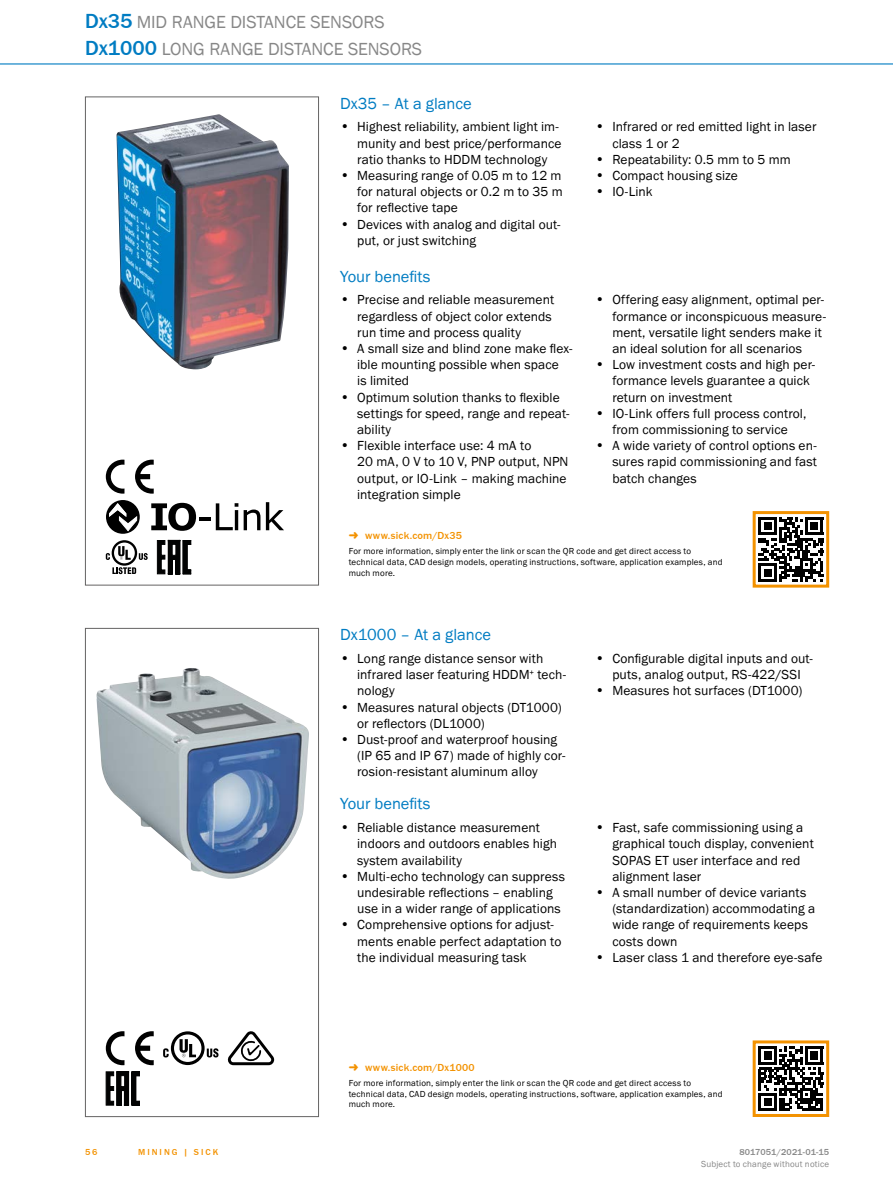
<style>
.page{position:relative;width:893px;height:1188px;background:#fff}
.page>*{position:absolute;margin:0;border:0;box-sizing:border-box;transform-origin:0 0}
.t1{font:500 21px "SICK Franklin";color:#007cc2}
.t2{font:18px "SICK Franklin";color:#878787}
.t3{font:16.5px "SICK Franklin";letter-spacing:-.005em;color:#007cc2}
.t4{font:13.5px/16.2px "SICK Franklin";letter-spacing:.005em;color:#000}
.t5{font:500 10.5px "SICK Franklin";letter-spacing:.02em;color:#f39200}
.t6{font:9px/10.8px "SICK Franklin";letter-spacing:.02em;color:#000}
.t7{font:9px "SICK Franklin";letter-spacing:.02em;color:#878787}
.t8{font:500 9px "SICK Franklin";letter-spacing:.005em;color:#878787}
.t9{font:500 9px "SICK Franklin";letter-spacing:.225em;color:#f39200}
.s1{font-weight:500;font-size:21px;color:#007cc2}
.s2{font-weight:400;font-size:18px;color:#878787}
.s3{font-size:14.25px}
</style>
<div class="page">
<hr style="left:0;top:63px;width:893px;height:2px;background:#007cc2">
<img style="left:117px;top:114px;width:172px;height:255px">
<svg style="left:106px;top:460px;width:18px;height:34px"></svg>
<svg style="left:135px;top:460px;width:19px;height:34px"></svg>
<svg style="left:106px;top:500px;width:34px;height:34px"></svg>
<svg style="left:151px;top:503px;width:87px;height:28px"></svg>
<svg style="left:244px;top:510px;width:16px;height:20px"></svg>
<svg style="left:266px;top:502px;width:18px;height:28px"></svg>
<svg style="left:109px;top:503px;width:28px;height:28px"></svg>
<svg style="left:112px;top:567px;width:24px;height:7px"></svg>
<svg style="left:139px;top:553px;width:9px;height:7px"></svg>
<svg style="left:112px;top:540px;width:25px;height:26px"></svg>
<div style="left:114px;top:543px;width:21px;height:20px;background:#fff;border-radius:50%"></div>
<svg style="left:106px;top:553px;width:4px;height:7px"></svg>
<svg style="left:118px;top:546px;width:13px;height:14px"></svg>
<svg style="left:157px;top:540px;width:35px;height:35px"></svg>
<svg style="left:172px;top:544px;width:4px;height:11px"></svg>
<div style="left:85px;top:97px;width:234px;height:488px;border:1px solid #646363"></div>
<svg style="left:758px;top:517px;width:65px;height:65px"></svg>
<hr style="left:805px;top:517px;width:18px;height:3px;background:#000">
<div style="left:753px;top:511px;width:76px;height:77px;border:3px solid #f39200"></div>
<img style="left:96px;top:668px;width:213px;height:211px">
<svg style="left:106px;top:1031px;width:18px;height:34px"></svg>
<svg style="left:135px;top:1031px;width:19px;height:34px"></svg>
<svg style="left:207px;top:1048px;width:11px;height:9px"></svg>
<svg style="left:171px;top:1031px;width:34px;height:34px"></svg>
<svg style="left:174px;top:1034px;width:27px;height:28px"></svg>
<svg style="left:163px;top:1048px;width:6px;height:9px"></svg>
<svg style="left:180px;top:1039px;width:16px;height:18px"></svg>
<svg style="left:228px;top:1031px;width:46px;height:34px"></svg>
<svg style="left:106px;top:1072px;width:34px;height:34px"></svg>
<svg style="left:121px;top:1076px;width:4px;height:11px"></svg>
<div style="left:85px;top:628px;width:234px;height:489px;border:1px solid #646363"></div>
<svg style="left:758px;top:1046px;width:65px;height:65px"></svg>
<hr style="left:805px;top:1046px;width:18px;height:3px;background:#000">
<div style="left:753px;top:1040px;width:76px;height:77px;border:3px solid #f39200"></div>
<h2 class="t2" style="left:85px;top:11px;width:99px"><span class="s1">Dx35</span> Mid range</h2>
<h2 class="t2" style="left:230px;top:11px;width:11px">distance</h2>
<h2 class="t2" style="left:311px;top:11px;width:12px">sensors</h2>
<h1 class="t1" style="left:85px;top:35px;width:98px">Dx1000 <span class="s2">Long</span></h1>
<h2 class="t2" style="left:209px;top:38px;width:12px">range</h2>
<h2 class="t2" style="left:268px;top:38px;width:11px">distance</h2>
<h2 class="t2" style="left:348px;top:38px;width:12px">sensors</h2>
<p class="t3" style="left:340px;top:93px;width:133px">Dx35 – At a glance</p>
<p class="t4" style="left:357px;top:119px;width:206px;text-indent:-17px"><span class="s3">•</span> Highest reliability, ambient light im&shy;munity and best price/performance ratio thanks to HDDM technology</p>
<p class="t4" style="left:357px;top:168px;width:207px;text-align:justify;text-indent:-17px"><span class="s3">•</span> Measuring range of 0.05 m to 12 m for natural objects or 0.2 m to 35 m for reflective tape</p>
<p class="t4" style="left:357px;top:216px;width:205px;text-indent:-17px"><span class="s3">•</span> Devices with analog and digital out&shy;put, or just switching</p>
<p class="t3" style="left:340px;top:266px;width:92px">Your benefits</p>
<p class="t4" style="left:357px;top:292px;width:199px;text-indent:-17px"><span class="s3">•</span> Precise and reliable measurement regardless of object color extends run time and process quality</p>
<p class="t4" style="left:357px;top:341px;width:217px;text-indent:-17px"><span class="s3">•</span> A small size and blind zone make flex&shy;ible mounting possible when space<br>is limited</p>
<p class="t4" style="left:357px;top:389px;width:214px;text-indent:-17px"><span class="s3">•</span> Optimum solution thanks to flexible settings for speed, range and repeat&shy;ability</p>
<p class="t4" style="left:357px;top:438px;width:213px;text-indent:-17px"><span class="s3">•</span> Flexible interface use: 4 mA to<br>20 mA, 0 V to 10 V, PNP output, NPN output, or IO-Link – making machine integration simple</p>
<p class="t4" style="left:612px;top:119px;width:206px;text-indent:-17px"><span class="s3">•</span> Infrared or red emitted light in laser class 1 or 2</p>
<p class="t4" style="left:595px;top:151px;width:197px"><span class="s3">•</span> Repeatability: 0.5 mm to 5 mm</p>
<p class="t4" style="left:595px;top:168px;width:144px"><span class="s3">•</span> Compact housing size</p>
<p class="t4" style="left:595px;top:184px;width:59px"><span class="s3">•</span> IO-Link</p>
<p class="t4" style="left:612px;top:292px;width:215px;text-indent:-17px"><span class="s3">•</span> Offering easy alignment, optimal per&shy;formance or inconspicuous measure&shy;ment, versatile light senders make it an ideal solution for all scenarios</p>
<p class="t4" style="left:612px;top:357px;width:204px;text-indent:-17px"><span class="s3">•</span> Low investment costs and high per&shy;formance levels guarantee a quick return on investment</p>
<p class="t4" style="left:595px;top:405px;width:213px;text-align:center"><span class="s3">•</span> IO-Link offers full process control, from commissioning to service</p>
<p class="t4" style="left:612px;top:438px;width:206px;text-align:justify;text-indent:-17px"><span class="s3">•</span> A wide variety of control options en&shy;sures rapid commissioning and fast batch changes</p>
<p class="t5" style="left:365px;top:529px;width:98px">www.sick.com/Dx35</p>
<p class="t6" style="left:349px;top:546px;width:375px">For more information, simply enter the link or scan the QR code and get direct access to technical data, CAD design models, operating instructions, software, application examples, and much more.</p>
<p class="t3" style="left:340px;top:624px;width:152px">Dx1000 – At a glance</p>
<p class="t4" style="left:357px;top:651px;width:210px;text-indent:-17px"><span class="s3">•</span> Long range distance sensor with infrared laser featuring HDDM<sup>+</sup> tech&shy;nology</p>
<p class="t4" style="left:357px;top:699px;width:206px;text-indent:-17px"><span class="s3">•</span> Measures natural objects (DT1000) or reflectors (DL1000)</p>
<p class="t4" style="left:357px;top:732px;width:210px;text-indent:-17px"><span class="s3">•</span> Dust-proof and waterproof housing (IP 65 and IP 67) made of highly cor&shy;rosion-resistant aluminum alloy</p>
<p class="t3" style="left:340px;top:794px;width:92px">Your benefits</p>
<p class="t4" style="left:357px;top:820px;width:202px;text-indent:-17px"><span class="s3">•</span> Reliable distance measurement indoors and outdoors enables high system availability</p>
<p class="t4" style="left:357px;top:868px;width:209px;text-indent:-17px"><span class="s3">•</span> Multi-echo technology can suppress undesirable reflections – enabling use in a wider range of applications</p>
<p class="t4" style="left:357px;top:917px;width:206px;text-indent:-17px"><span class="s3">•</span> Comprehensive options for adjust&shy;ments enable perfect adaptation to the individual measuring task</p>
<p class="t4" style="left:595px;top:651px;width:219px;text-align:center"><span class="s3">•</span> Configurable digital inputs and out&shy;puts, analog output, RS-422/SSI</p>
<p class="t4" style="left:595px;top:683px;width:209px"><span class="s3">•</span> Measures hot surfaces (DT1000)</p>
<p class="t4" style="left:612px;top:820px;width:203px;text-indent:-17px"><span class="s3">•</span> Fast, safe commissioning using a graphical touch display, convenient<br>SOPAS ET user interface and red alignment laser</p>
<p class="t4" style="left:612px;top:885px;width:204px;text-indent:-17px"><span class="s3">•</span> A small number of device variants (standardization) accommodating a wide range of requirements keeps costs down</p>
<p class="t4" style="left:595px;top:949px;width:229px"><span class="s3">•</span> Laser class 1 and therefore eye-safe</p>
<p class="t9" style="left:85px;top:1146px;width:14px">56</p>
<p class="t5" style="left:365px;top:1061px;width:111px">www.sick.com/Dx1000</p>
<p class="t6" style="left:349px;top:1078px;width:375px">For more information, simply enter the link or scan the QR code and get direct access to technical data, CAD design models, operating instructions, software, application examples, and much more.</p>
<p class="t9" style="left:138px;top:1146px;width:82px">Mi ni ng | SICK</p>
<p class="t8" style="left:739px;top:1146px;width:91px">8017051/2021-01-15</p>
<p class="t7" style="left:701px;top:1159px;width:130px">Subject to change without notice</p>
</div>
